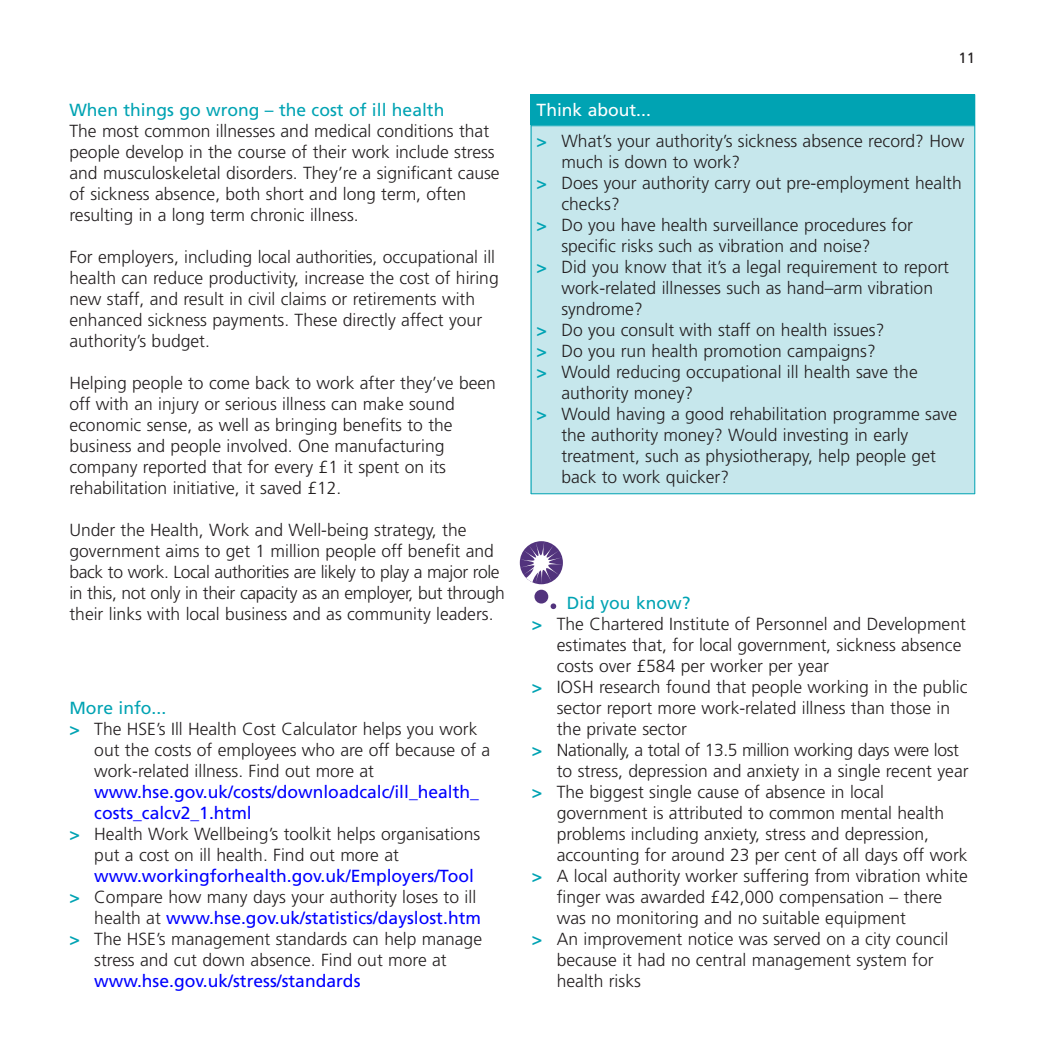
<style>
.page{position:relative;width:1042px;height:1042px;background:#fff}
.page>*{position:absolute;margin:0;border:0;box-sizing:border-box;transform-origin:0 0}
.t1{font:300 17.5px/21px "Frutiger";color:#231f20}
.t2{font:17.5px "Frutiger";color:#00f}
.t3{font:17.5px "Frutiger";color:#00a3b3}
.t4{font:300 17.5px "Frutiger";letter-spacing:-.02em;color:#231f20}
.t5{font:14.88px "Frutiger";color:#231f20}
.s1{font-weight:700;color:#00a3b3}
.s2{font-weight:300;color:#231f20}
.s3{font-weight:400;color:#fff}
</style>
<div class="page">
<div style="left:531px;top:94px;width:444px;height:32px;background:#00a3b3"></div>
<div style="left:531px;top:126px;width:444px;height:368px;background:#c6e7ec"></div>
<hr style="left:531px;top:94px;width:1px;height:400px;background:#00a3b3">
<hr style="left:974px;top:94px;width:1px;height:400px;background:#00a3b3">
<hr style="left:531px;top:493px;width:444px;height:1px;background:#00a3b3">
<div style="left:534px;top:590px;width:14px;height:13px;background:#52337d;border-radius:50%"></div>
<svg style="left:550px;top:603px;width:6px;height:6px"></svg>
<svg style="left:520px;top:541px;width:42px;height:44px"></svg>
<p class="t3" style="left:69px;top:102px;width:376px">When things go wrong – the cost of ill health</p>
<p class="t1" style="left:69px;top:121px;width:432px">The most common illnesses and medical conditions that people develop in the course of their work include stress and musculoskeletal disorders. They’re a significant cause of sickness absence, both short and long term, often resulting in a long term chronic illness.</p>
<p class="t1" style="left:69px;top:247px;width:431px">For employers, including local authorities, occupational ill health can reduce productivity, increase the cost of hiring new staff, and result in civil claims or retirements with enhanced sickness payments. These directly affect your authority’s budget.</p>
<p class="t1" style="left:69px;top:373px;width:428px">Helping people to come back to work after they’ve been off with an injury or serious illness can make sound economic sense, as well as bringing benefits to the business and people involved. One manufacturing company reported that for every £1 it spent on its rehabilitation initiative, it saved £12.</p>
<p class="t1" style="left:69px;top:520px;width:437px">Under the Health, Work and Well-being strategy, the government aims to get 1 million people off benefit and back to work. Local authorities are likely to play a major role in this, not only in their capacity as an employer, but through their links with local business and as community leaders.</p>
<p class="t3" style="left:69px;top:701px;width:98px">More info...</p>
<p class="t1" style="left:69px;top:720px;width:409px"><span class="s1">&gt;</span> The HSE’s Ill Health Cost Calculator helps you work</p>
<p class="t1" style="left:94px;top:741px;width:398px">out the costs of employees who are off because of a</p>
<p class="t1" style="left:94px;top:762px;width:281px">work-related illness. Find out more at</p>
<p class="t2" style="left:94px;top:785px;width:386px">www.hse.gov.uk/costs/downloadcalc/ill_health_</p>
<p class="t2" style="left:94px;top:806px;width:159px">costs_calcv2_1.html</p>
<p class="t1" style="left:69px;top:825px;width:412px"><span class="s1">&gt;</span> Health Work Wellbeing’s toolkit helps organisations</p>
<p class="t1" style="left:94px;top:846px;width:306px">put a cost on ill health. Find out more at</p>
<p class="t2" style="left:94px;top:869px;width:381px">www.workingforhealth.gov.uk/Employers/Tool</p>
<p class="t1" style="left:69px;top:888px;width:408px"><span class="s1">&gt;</span> Compare how many days your authority loses to ill</p>
<p class="t2" style="left:94px;top:911px;width:388px"><span class="s2">health at</span> www.hse.gov.uk/statistics/dayslost.htm</p>
<p class="t1" style="left:69px;top:930px;width:414px"><span class="s1">&gt;</span> The HSE’s management standards can help manage</p>
<p class="t1" style="left:94px;top:951px;width:354px">stress and cut down absence. Find out more at</p>
<p class="t2" style="left:94px;top:974px;width:268px">www.hse.gov.uk/stress/standards</p>
<p class="t5" style="left:958px;top:52px;width:18px">11</p>
<p class="t1" style="left:536px;top:95px;width:429px;line-height:31.5px"><span class="s3">Think about...<br></span><span class="s1">&gt;</span> What’s your authority’s sickness absence record? How</p>
<p class="t1" style="left:561px;top:153px;width:180px">much is down to work?</p>
<p class="t1" style="left:536px;top:174px;width:427px"><span class="s1">&gt;</span> Does your authority carry out pre-employment health</p>
<p class="t1" style="left:561px;top:195px;width:60px">checks?</p>
<p class="t1" style="left:536px;top:216px;width:378px"><span class="s1">&gt;</span> Do you have health surveillance procedures for</p>
<p class="t1" style="left:561px;top:237px;width:311px">specific risks such as vibration and noise?</p>
<p class="t1" style="left:536px;top:258px;width:414px"><span class="s1">&gt;</span> Did you know that it’s a legal requirement to report</p>
<p class="t1" style="left:561px;top:279px;width:373px">work-related illnesses such as hand–arm vibration</p>
<p class="t1" style="left:561px;top:300px;width:83px">syndrome?</p>
<p class="t1" style="left:536px;top:321px;width:349px"><span class="s1">&gt;</span> Do you consult with staff on health issues?</p>
<p class="t1" style="left:536px;top:342px;width:341px"><span class="s1">&gt;</span> Do you run health promotion campaigns?</p>
<p class="t1" style="left:536px;top:363px;width:383px"><span class="s1">&gt;</span> Would reducing occupational ill health save the</p>
<p class="t1" style="left:561px;top:384px;width:133px">authority money?</p>
<p class="t1" style="left:536px;top:405px;width:422px"><span class="s1">&gt;</span> Would having a good rehabilitation programme save</p>
<p class="t1" style="left:561px;top:426px;width:348px">the authority money? Would investing in early</p>
<p class="t1" style="left:561px;top:447px;width:376px">treatment, such as physiotherapy, help people get</p>
<p class="t1" style="left:561px;top:468px;width:169px">back to work quicker?</p>
<p class="t3" style="left:567px;top:596px;width:125px">Did you know?</p>
<p class="t1" style="left:532px;top:615px;width:435px"><span class="s1">&gt;</span> The Chartered Institute of Personnel and Development</p>
<p class="t1" style="left:557px;top:636px;width:406px">estimates that, for local government, sickness absence</p>
<p class="t1" style="left:557px;top:657px;width:274px">costs over £584 per worker per year</p>
<p class="t1" style="left:532px;top:678px;width:437px"><span class="s1">&gt;</span> IOSH research found that people working in the public</p>
<p class="t1" style="left:557px;top:699px;width:395px">sector report more work-related illness than those in</p>
<p class="t1" style="left:557px;top:720px;width:132px">the private sector</p>
<p class="t4" style="left:532px;top:743px;width:429px"><span class="s1">&gt;</span> Nationally, a total of 13.5 million working days were lost</p>
<p class="t1" style="left:557px;top:762px;width:413px">to stress, depression and anxiety in a single recent year</p>
<p class="t1" style="left:532px;top:783px;width:354px"><span class="s1">&gt;</span> The biggest single cause of absence in local</p>
<p class="t1" style="left:557px;top:804px;width:389px">government is attributed to common mental health</p>
<p class="t1" style="left:557px;top:825px;width:374px">problems including anxiety, stress and depression,</p>
<p class="t1" style="left:557px;top:846px;width:412px">accounting for around 23 per cent of all days off work</p>
<p class="t1" style="left:532px;top:867px;width:437px"><span class="s1">&gt;</span> A local authority worker suffering from vibration white</p>
<p class="t1" style="left:557px;top:888px;width:387px">finger was awarded £42,000 compensation – there</p>
<p class="t1" style="left:557px;top:909px;width:351px">was no monitoring and no suitable equipment</p>
<p class="t1" style="left:532px;top:930px;width:418px"><span class="s1">&gt;</span> An improvement notice was served on a city council</p>
<p class="t1" style="left:557px;top:951px;width:378px">because it had no central management system for</p>
<p class="t1" style="left:557px;top:972px;width:86px">health risks</p>
</div>
